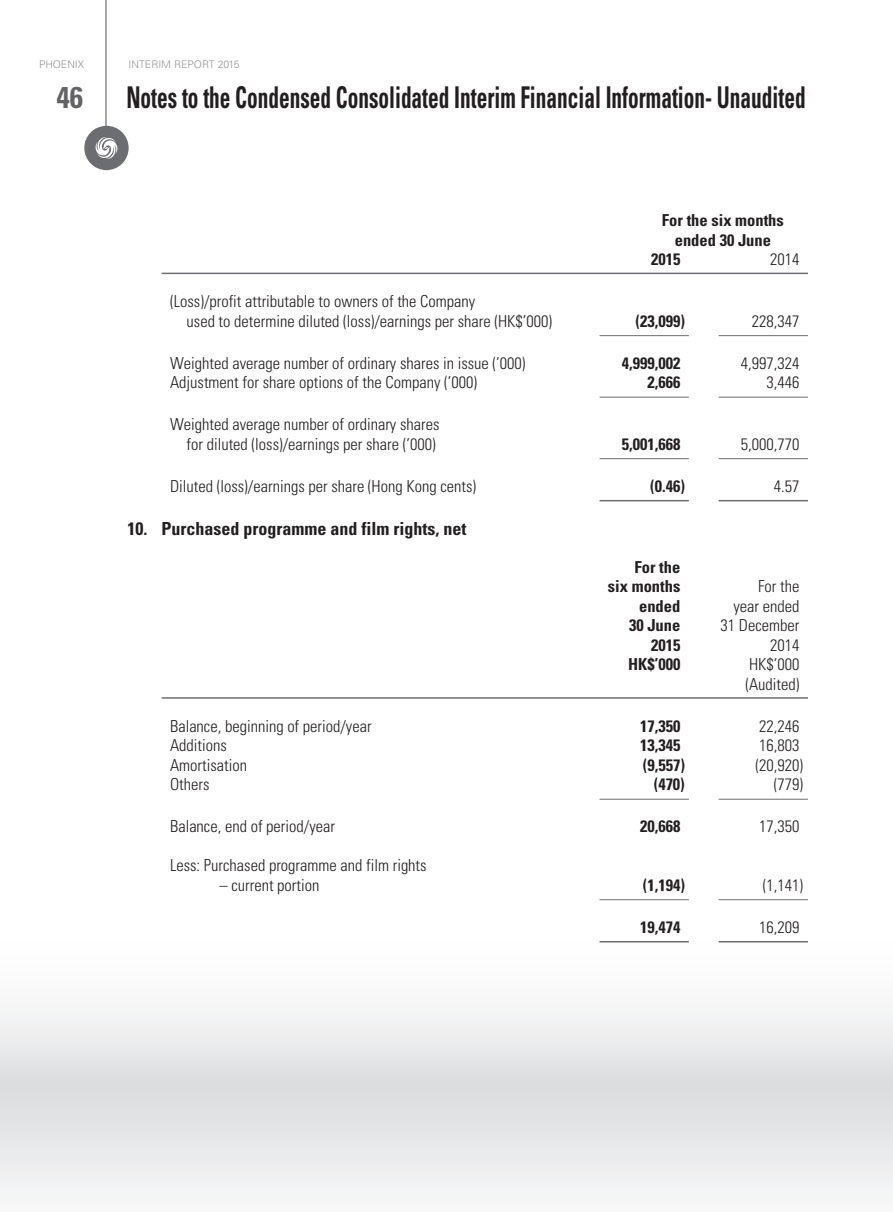
<style>
.page{position:relative;width:893px;height:1212px;background:#fff}
.page>*{position:absolute;margin:0;border:0;box-sizing:border-box;transform-origin:0 0}
.t1{font:700 condensed 30px "Univers LT Std";color:#231f20;scale:.71 1}
.t2{font:700 condensed 30px "Univers LT Std";color:#636366}
.t3{font:700 condensed 18px "Univers LT Std";color:#231f20}
.t4{font:300 condensed 16.5px/19.5px "Univers LT Std";color:#231f20}
.t5{font:700 condensed 16.5px/19.5px "Univers LT Std";color:#231f20;text-align:right}
.t6{font:300 10.5px "Univers LT Std";color:#939598}
</style>
<div class="page">
<hr style="left:105px;top:0;width:2px;height:170px;background:#636366">
<div style="left:84px;top:126px;width:45px;height:44px;background:#6c6d70;border-radius:50%"></div>
<svg style="left:95px;top:137px;width:23px;height:22px"></svg>
<svg style="left:0;top:941px;width:893px;height:255px"></svg>
<hr style="left:162px;top:273px;width:646px;height:1px;background:#6c6d70">
<hr style="left:162px;top:697px;width:646px;height:2px;background:#6c6d70">
<hr style="left:600px;top:335px;width:89px;height:1px;background:#6c6d70">
<hr style="left:719px;top:335px;width:89px;height:1px;background:#6c6d70">
<hr style="left:600px;top:397px;width:89px;height:1px;background:#6c6d70">
<hr style="left:719px;top:397px;width:89px;height:1px;background:#6c6d70">
<hr style="left:600px;top:458px;width:89px;height:1px;background:#6c6d70">
<hr style="left:719px;top:458px;width:89px;height:1px;background:#6c6d70">
<hr style="left:600px;top:500px;width:89px;height:1px;background:#6c6d70">
<hr style="left:719px;top:500px;width:89px;height:1px;background:#6c6d70">
<hr style="left:600px;top:799px;width:89px;height:1px;background:#6c6d70">
<hr style="left:719px;top:799px;width:89px;height:1px;background:#6c6d70">
<hr style="left:600px;top:899px;width:89px;height:1px;background:#6c6d70">
<hr style="left:719px;top:899px;width:89px;height:1px;background:#6c6d70">
<hr style="left:600px;top:941px;width:89px;height:1px;background:#6c6d70">
<hr style="left:719px;top:941px;width:89px;height:1px;background:#6c6d70">
<p class="t6" style="left:39px;top:58px;width:47px">PHOENIX</p>
<p class="t6" style="left:129px;top:58px;width:113px">INTERIM REPORT 2015</p>
<h1 class="t1" style="left:126px;top:79px;width:958px">Notes to the Condensed Consolidated Interim Financial Information- Unaudited</h1>
<h1 class="t2" style="left:57px;top:79px;width:28px">46</h1>
<p class="t4" style="left:187px;top:292px;width:367px;text-indent:-16px">(Loss)/profit attributable to owners of the Company<br>used to determine diluted (loss)/earnings per share (HK$’000)</p>
<p class="t5" style="left:662px;top:211px;width:123px">For the six months</p>
<p class="t5" style="left:675px;top:230px;width:98px">ended 30 June</p>
<p class="t5" style="left:651px;top:250px;width:31px">2015</p>
<p class="t4" style="left:770px;top:250px;width:31px">2014</p>
<p class="t5" style="left:635px;top:311px;width:51px">(23,099)</p>
<p class="t4" style="left:752px;top:311px;width:49px">228,347</p>
<p class="t4" style="left:170px;top:353px;width:357px">Weighted average number of ordinary shares in issue (’000)</p>
<p class="t5" style="left:622px;top:353px;width:60px">4,999,002</p>
<p class="t4" style="left:741px;top:353px;width:60px">4,997,324</p>
<p class="t4" style="left:170px;top:373px;width:308px">Adjustment for share options of the Company (’000)</p>
<p class="t5" style="left:647px;top:373px;width:34px">2,666</p>
<p class="t4" style="left:766px;top:373px;width:34px">3,446</p>
<p class="t4" style="left:170px;top:415px;width:271px;text-align:right">Weighted average number of ordinary shares for diluted (loss)/earnings per share (’000)</p>
<p class="t5" style="left:622px;top:434px;width:60px">5,001,668</p>
<p class="t4" style="left:741px;top:434px;width:60px">5,000,770</p>
<p class="t4" style="left:170px;top:476px;width:307px">Diluted (loss)/earnings per share (Hong Kong cents)</p>
<p class="t5" style="left:650px;top:476px;width:36px">(0.46)</p>
<p class="t4" style="left:774px;top:476px;width:27px">4.57</p>
<p class="t3" style="left:128px;top:518px;width:340px">10. Purchased programme and film rights, net</p>
<p class="t5" style="left:608px;top:557px;width:74px">For the<br>six months</p>
<p class="t4" style="left:758px;top:577px;width:43px">For the</p>
<p class="t5" style="left:639px;top:596px;width:43px">ended</p>
<p class="t4" style="left:733px;top:596px;width:67px">year ended</p>
<p class="t5" style="left:629px;top:616px;width:53px">30 June</p>
<p class="t4" style="left:721px;top:616px;width:80px">31 December</p>
<p class="t5" style="left:651px;top:635px;width:31px">2015</p>
<p class="t4" style="left:770px;top:635px;width:31px">2014</p>
<p class="t5" style="left:628px;top:655px;width:54px">HK$’000</p>
<p class="t4" style="left:745px;top:655px;width:56px">HK$’000 (Audited)</p>
<p class="t4" style="left:170px;top:716px;width:203px">Balance, beginning of period/year</p>
<p class="t5" style="left:640px;top:716px;width:42px">17,350</p>
<p class="t4" style="left:759px;top:716px;width:42px">22,246</p>
<p class="t4" style="left:170px;top:736px;width:58px">Additions</p>
<p class="t5" style="left:640px;top:736px;width:42px">13,345</p>
<p class="t4" style="left:759px;top:736px;width:42px">16,803</p>
<p class="t4" style="left:170px;top:755px;width:78px">Amortisation</p>
<p class="t5" style="left:643px;top:755px;width:44px">(9,557)</p>
<p class="t4" style="left:755px;top:755px;width:49px">(20,920)</p>
<p class="t4" style="left:170px;top:775px;width:41px">Others</p>
<p class="t5" style="left:654px;top:775px;width:33px">(470)</p>
<p class="t4" style="left:774px;top:775px;width:31px">(779)</p>
<p class="t4" style="left:170px;top:817px;width:166px">Balance, end of period/year</p>
<p class="t5" style="left:640px;top:817px;width:42px">20,668</p>
<p class="t4" style="left:759px;top:817px;width:42px">17,350</p>
<p class="t4" style="left:170px;top:856px;width:258px">Less: Purchased programme and film rights</p>
<p class="t4" style="left:220px;top:875px;width:101px">– current portion</p>
<p class="t5" style="left:643px;top:875px;width:44px">(1,194)</p>
<p class="t4" style="left:763px;top:875px;width:42px">(1,141)</p>
<p class="t5" style="left:640px;top:917px;width:42px">19,474</p>
<p class="t4" style="left:759px;top:917px;width:42px">16,209</p>
</div>
